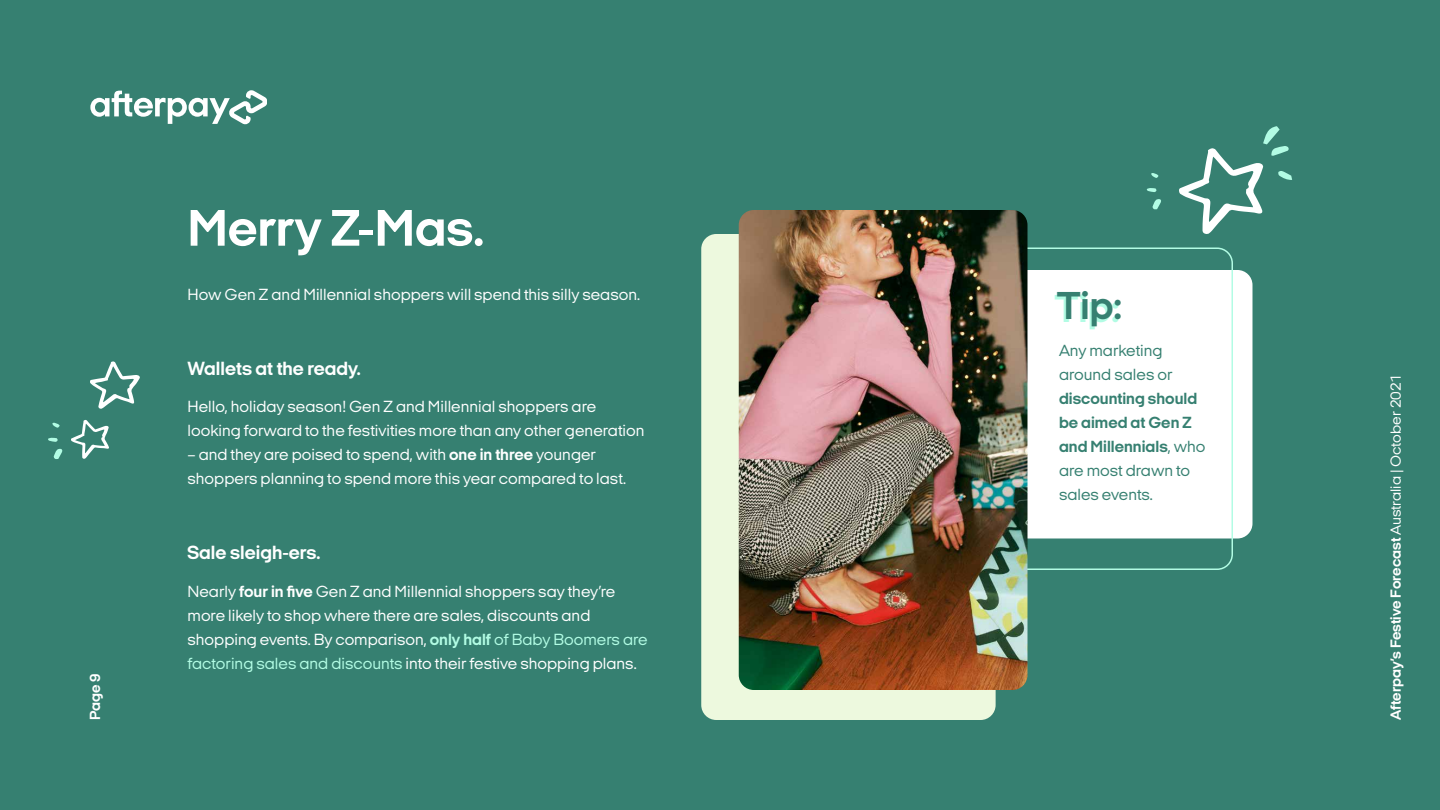
<style>
.page{position:relative;width:1440px;height:810px;background:#368071}
.page>*{position:absolute;margin:0;border:0;box-sizing:border-box;transform-origin:0 0}
.t1{font:700 52.5px "Italian Plate No 2 Expanded";color:#fff}
.t2{font:700 39.75px "Italian Plate No 2 Expanded";color:#368071}
.t3{font:700 19.5px "Italian Plate No 2 Expanded";color:#fff}
.t4{font:16.5px/24px "Italian Plate No 2 Expanded";color:#fff}
.t5{font:700 16.5px/24px "Italian Plate No 2 Expanded";color:#368071}
.t6{font:16.5px/24px "Italian Plate No 2 Expanded";color:#368071}
.t7{font:700 15px "Italian Plate No 2 Expanded";color:#fff}
.s1{font-weight:700}
.s2{font-weight:700;color:#b2fce4}
.s3{color:#b2fce4}
.s4{font-weight:400}
</style>
<div class="page">
<div style="left:701px;top:234px;width:295px;height:486px;background:#edf9de;border-radius:15px"></div>
<svg style="left:90px;top:90px;width:177px;height:34px"></svg>
<div style="left:945px;top:270px;width:308px;height:268px;background:#fff;border-radius:15px"></div>
<svg style="left:90px;top:361px;width:50px;height:48px"></svg>
<svg style="left:71px;top:420px;width:38px;height:39px"></svg>
<svg style="left:54px;top:449px;width:8px;height:10px"></svg>
<svg style="left:48px;top:437px;width:10px;height:5px"></svg>
<svg style="left:52px;top:423px;width:8px;height:5px"></svg>
<svg style="left:1152px;top:199px;width:9px;height:11px"></svg>
<svg style="left:1147px;top:188px;width:10px;height:4px"></svg>
<svg style="left:1151px;top:173px;width:7px;height:5px"></svg>
<svg style="left:1179px;top:126px;width:113px;height:108px"></svg>
<div style="left:996px;top:248px;width:237px;height:322px;border:2px solid #b2fce4;border-radius:15px"></div>
<img style="left:739px;top:210px;width:289px;height:480px">
<p class="t7" style="left:87px;top:720px;width:48px;rotate:-90deg">Page 9</p>
<h1 class="t1" style="left:188px;top:200px;width:298px">Merry Z-Mas.</h1>
<p class="t4" style="left:188px;top:282px;width:454px">How Gen Z and Millennial shoppers will spend this silly season.</p>
<p class="t3" style="left:188px;top:358px;width:175px">Wallets at the ready.</p>
<p class="t4" style="left:188px;top:395px;width:458px">Hello, holiday season! Gen Z and Millennial shoppers are looking forward to the festivities more than any other generation</p>
<p class="t4" style="left:188px;top:443px;width:440px">– and they are poised to spend, with <span class="s1">one in three</span> younger shoppers planning to spend more this year compared to last.</p>
<p class="t3" style="left:188px;top:542px;width:134px">Sale sleigh-ers.</p>
<p class="t4" style="left:188px;top:579px;width:462px">Nearly <span class="s1">four in five</span> Gen Z and Millennial shoppers say they’re more likely to shop where there are sales, discounts and shopping events. By comparison, <span class="s2">only half</span> <span class="s3">of Baby Boomers are factoring sales and discounts</span> into their festive shopping plans.</p>
<h2 class="t2" style="left:1057px;top:284px;width:67px">Tip:</h2>
<p class="t6" style="left:1059px;top:339px;width:115px">Any marketing around sales or</p>
<p class="t5" style="left:1059px;top:387px;width:148px">discounting should be aimed at Gen Z and Millennials<span class="s4">, who are most drawn to sales events.</span></p>
<p class="t7" style="left:1388px;top:720px;width:348px;rotate:-90deg">Afterpay’s Festive Forecast <span class="s4">Australia | October 2021</span></p>
</div>
